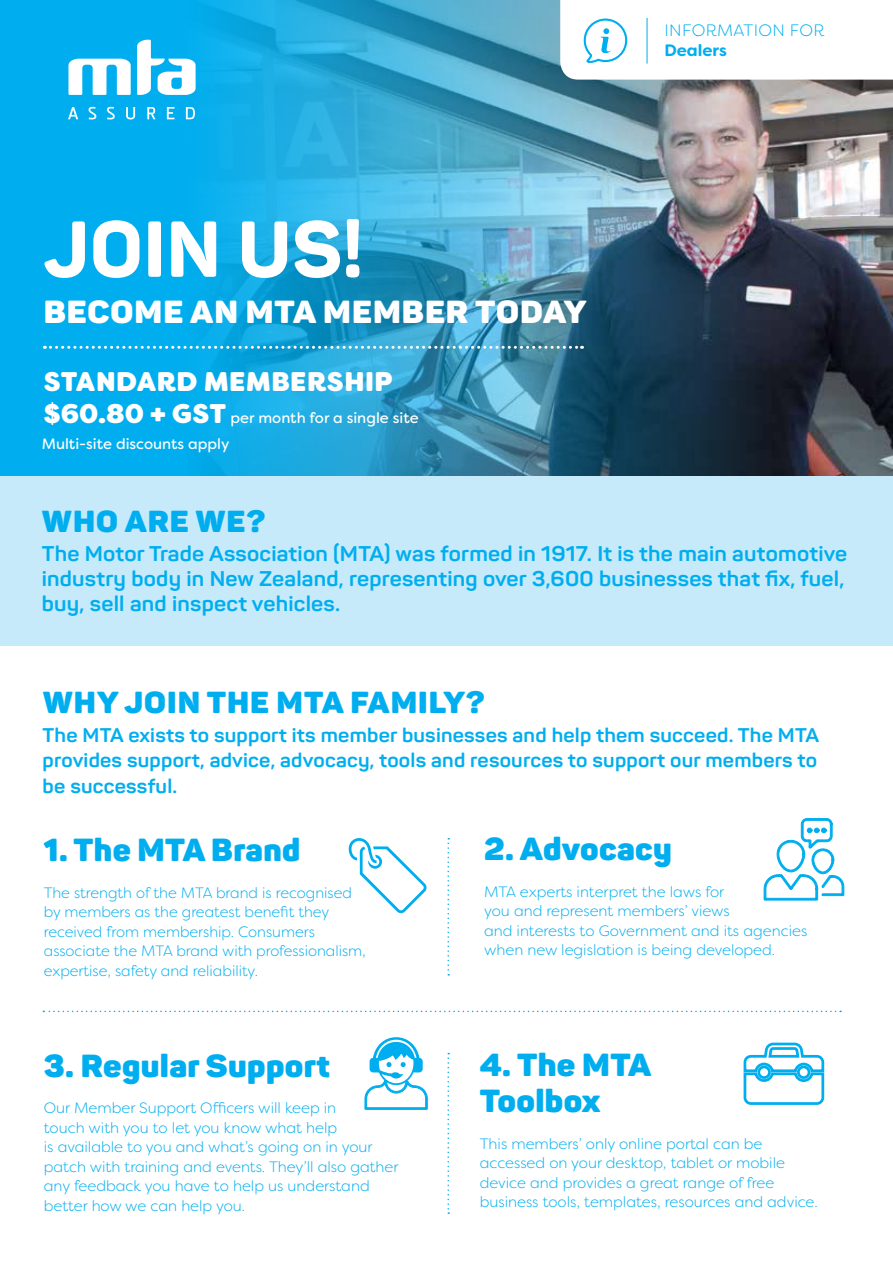
<style>
.page{position:relative;width:893px;height:1263px;background:#fff}
.page>*{position:absolute;margin:0;border:0;box-sizing:border-box;transform-origin:0 0}
.t1{font:800 78px "Panton";letter-spacing:.01em;color:#fff}
.t2{font:900 31.5px/36px "Panton";letter-spacing:.01em;color:#00aeef;scale:1.07 1}
.t3{font:900 31.5px "Panton";letter-spacing:.03em;color:#fff;scale:1.07 1}
.t4{font:900 31.5px "Panton";letter-spacing:.01em;color:#00aeef;scale:1.05 1}
.t5{font:900 30px "Panton";letter-spacing:.03em;color:#00aeef;scale:1.07 1}
.t6{font:800 27px "Filson Soft";letter-spacing:.02em;color:#fff}
.t7{font:700 21px/25.2px "Panton";letter-spacing:.01em;color:#00aeef;scale:1.07 1}
.t8{font:700 19.5px/25.2px "Panton";letter-spacing:.01em;color:#00aeef;text-align:justify;scale:1.07 1}
.t9{font:300 16.5px "Filson Soft";letter-spacing:.02em;color:#00aeef}
.t10{font:700 16.5px "Filson Soft";color:#00aeef}
.t11{font:300 15px/19.5px "Filson Soft";color:#00aeef}
.t12{font:15px/25.5px "Filson Soft";color:#fff}
.s1{font-weight:800;font-size:27px}
</style>
<div class="page">
<div style="left:0;top:0;width:893px;height:517px;background:#00aeef"></div>
<img style="left:187px;top:0;width:706px;height:476px">
<svg style="left:68px;top:59px;width:63px;height:36px"></svg>
<svg style="left:137px;top:40px;width:59px;height:55px"></svg>
<svg style="left:186px;top:107px;width:9px;height:12px"></svg>
<svg style="left:167px;top:107px;width:8px;height:12px"></svg>
<svg style="left:147px;top:107px;width:9px;height:12px"></svg>
<svg style="left:126px;top:107px;width:9px;height:12px"></svg>
<svg style="left:107px;top:107px;width:8px;height:12px"></svg>
<svg style="left:89px;top:107px;width:7px;height:12px"></svg>
<svg style="left:68px;top:107px;width:10px;height:12px"></svg>
<div style="left:0;top:476px;width:893px;height:170px;background:#c7eafb"></div>
<svg style="left:447px;top:838px;width:2px;height:137px"></svg>
<svg style="left:43px;top:1011px;width:798px;height:1px"></svg>
<svg style="left:348px;top:838px;width:79px;height:76px"></svg>
<svg style="left:763px;top:818px;width:82px;height:83px"></svg>
<div style="left:560px;top:0;width:333px;height:80px;background:#fff"></div>
<hr style="left:647px;top:18px;width:1px;height:46px;background:#00aeef">
<svg style="left:743px;top:1042px;width:82px;height:63px"></svg>
<div style="left:797px;top:1065px;width:13px;height:14px;border:3px solid #00aeef;border-radius:50%"></div>
<div style="left:757px;top:1065px;width:14px;height:14px;border:3px solid #00aeef;border-radius:50%"></div>
<svg style="left:447px;top:1053px;width:2px;height:161px"></svg>
<svg style="left:364px;top:1037px;width:64px;height:73px"></svg>
<svg style="left:44px;top:346px;width:538px;height:3px;background:#70c2e2"></svg>
<h1 class="t1" style="left:44px;top:200px;width:321px">JOIN US!</h1>
<h2 class="t3" style="left:44px;top:292px;width:509px">BECOME AN MTA MEMBER TODAY</h2>
<h3 class="t6" style="left:44px;top:364px;width:350px">STANDARD MEMBERSHIP</h3>
<p class="t12" style="left:42px;top:405px;width:378px"><span class="s1">$60.80 + GST</span> per month for a single site<br>Multi-site discounts apply</p>
<p class="t9" style="left:664px;top:20px;width:162px">INFORMATION FOR</p>
<p class="t10" style="left:664px;top:39px;width:64px">Dealers</p>
<h3 class="t5" style="left:42px;top:502px;width:210px">WHO ARE WE?</h3>
<h3 class="t7" style="left:42px;top:541px;width:754px">The Motor Trade Association (MTA) was formed in 1917. It is the main automotive industry body in New Zealand, representing over 3,600 businesses that fix, fuel, buy, sell and inspect vehicles.</h3>
<h3 class="t5" style="left:43px;top:683px;width:415px">WHY JOIN THE MTA FAMILY?</h3>
<h3 class="t8" style="left:43px;top:722px;width:727px">The MTA exists to support its member businesses and help them succeed. The MTA provides support, advice, advocacy, tools and resources to support our members to be successful.</h3>
<h2 class="t4" style="left:44px;top:830px;width:246px">1. The MTA Brand</h2>
<p class="t11" style="left:44px;top:883px;width:323px">The strength of the MTA brand is recognised by members as the greatest benefit they received from membership. Consumers associate the MTA brand with professionalism, expertise, safety and reliability.</p>
<h2 class="t2" style="left:44px;top:1047px;width:269px">3. Regular Support</h2>
<p class="t11" style="left:44px;top:1098px;width:356px">Our Member Support Officers will keep in<br>touch with you to let you know what help<br>is available to you and what’s going on in your patch with training and events. They’ll also gather any feedback you have to help us understand better how we can help you.</p>
<h2 class="t2" style="left:484px;top:831px;width:177px">2. Advocacy</h2>
<p class="t11" style="left:484px;top:882px;width:325px">MTA experts interpret the laws for<br>you and represent members’ views<br>and interests to Government and its agencies when new legislation is being developed.</p>
<h2 class="t2" style="left:480px;top:1046px;width:162px">4. The MTA<br>Toolbox</h2>
<p class="t11" style="left:480px;top:1133px;width:340px">This members’ only online portal can be accessed on your desktop, tablet or mobile device and provides a great range of free business tools, templates, resources and advice.</p>
</div>
